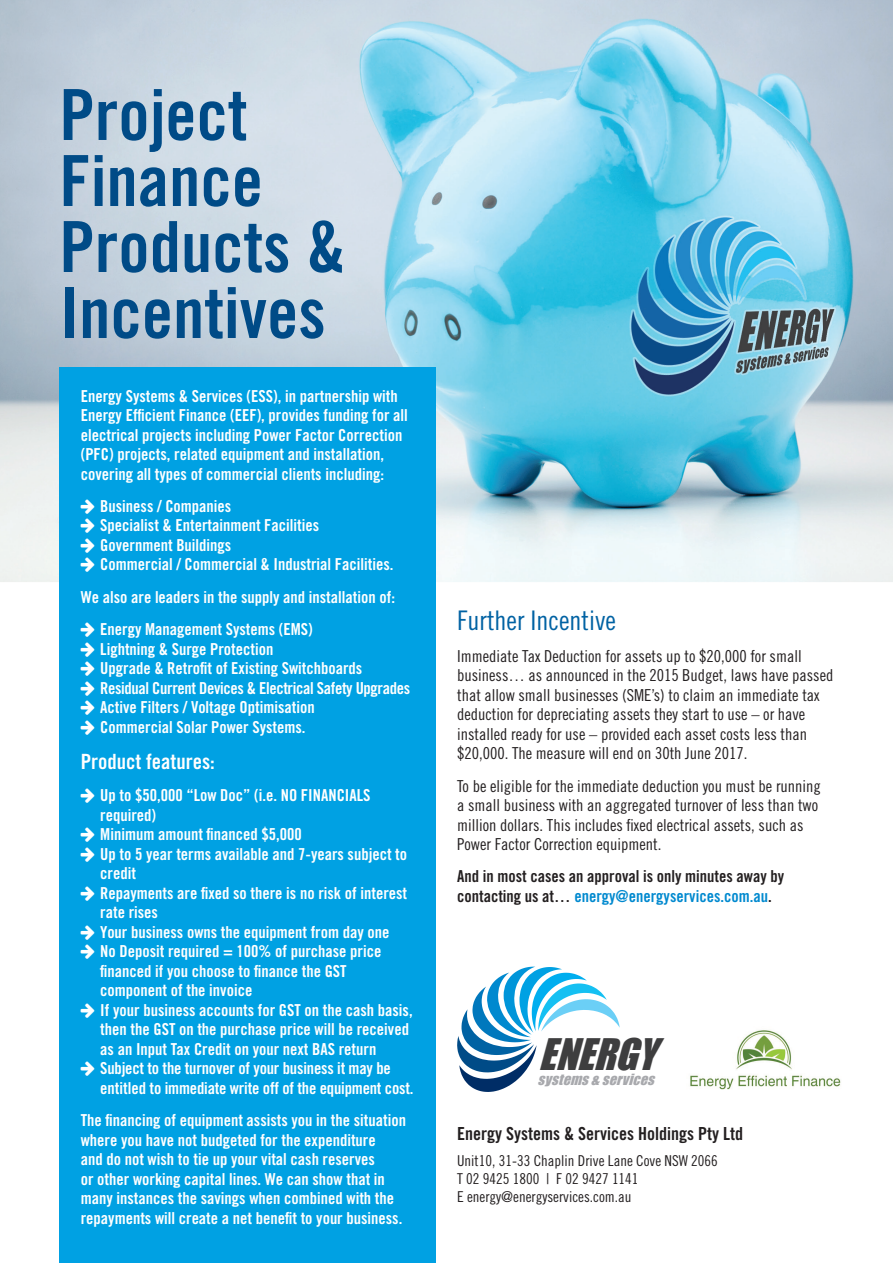
<style>
.page{position:relative;width:893px;height:1263px;background:#fff}
.page>*{position:absolute;margin:0;border:0;box-sizing:border-box;transform-origin:0 0}
.t1{font:70.5px/66px "Trade Gothic Bold Cond Twenty";color:#004b87}
.t2{font:italic 39.9px "Impact";color:#3e3e3f}
.SERVICES{font:27px "Trade Gothic Cond Eighteen";color:#0062a3}
.SERVICES-2{font:21px "Trade Gothic Bold Cond Twenty";color:#fff}
.t3{font:18px "Trade Gothic Bold Cond Twenty";color:#231f20}
.SERVICES-3{font:16.5px/19.5px "Trade Gothic Bold Cond Twenty";color:#fff}
.SERVICES-4{font:16.5px/19.5px "Trade Gothic Cond Eighteen";color:#231f20}
.SERVICES-5{font:16.5px/19.5px "Trade Gothic Bold Cond Twenty";color:#231f20}
.SERVICES-6{font:16.5px "Trade Gothic Bold Cond Twenty";letter-spacing:-.02em;color:#fff}
.t4{font:15px "Trade Gothic Cond Eighteen";color:#231f20}
.t5{font:italic 14.25px "Impact";color:#a8a9ad}
.s1{color:#0089cf}
</style>
<div class="page">
<img style="left:0;top:0;width:893px;height:582px">
<svg style="left:457px;top:967px;width:163px;height:125px"></svg>
<div style="left:60px;top:368px;width:376px;height:895px;background:#00a1e3"></div>
<img style="left:690px;top:1030px;width:151px;height:60px">
<p class="t1" style="left:60px;top:81px;width:287px">Project<br>Finance<br>Products &amp;<br>Incentives</p>
<p class="SERVICES-3" style="left:81px;top:386px;width:328px">Energy Systems &amp; Services (ESS), in partnership with Energy Efficient Finance (EEF), provides funding for all electrical projects including Power Factor Correction (PFC) projects, related equipment and installation, covering all types of commercial clients including:</p>
<p class="SERVICES-3" style="left:100px;top:496px;width:133px">Business / Companies</p>
<p class="SERVICES-3" style="left:100px;top:516px;width:220px">Specialist &amp; Entertainment Facilities</p>
<p class="SERVICES-3" style="left:100px;top:535px;width:133px">Government Buildings</p>
<p class="SERVICES-3" style="left:100px;top:555px;width:295px">Commercial / Commercial &amp; Industrial Facilities.</p>
<p class="SERVICES-3" style="left:81px;top:587px;width:316px">We also are leaders in the supply and installation of:</p>
<p class="SERVICES-3" style="left:100px;top:619px;width:214px">Energy Management Systems (EMS)</p>
<p class="SERVICES-3" style="left:100px;top:639px;width:175px">Lightning &amp; Surge Protection</p>
<p class="SERVICES-3" style="left:100px;top:658px;width:264px">Upgrade &amp; Retrofit of Existing Switchboards</p>
<p class="SERVICES-6" style="left:100px;top:678px;width:311px">Residual Current Devices &amp; Electrical Safety Upgrades</p>
<p class="SERVICES-3" style="left:100px;top:697px;width:216px">Active Filters / Voltage Optimisation</p>
<p class="SERVICES-3" style="left:100px;top:717px;width:207px">Commercial Solar Power Systems.</p>
<p class="SERVICES-2" style="left:81px;top:749px;width:136px">Product features:</p>
<p class="SERVICES-3" style="left:100px;top:785px;width:272px">Up to $50,000 “Low Doc” (i.e. NO FINANCIALS required)</p>
<p class="SERVICES-3" style="left:100px;top:824px;width:203px">Minimum amount financed $5,000</p>
<p class="SERVICES-3" style="left:100px;top:844px;width:308px">Up to 5 year terms available and 7-years subject to credit</p>
<p class="SERVICES-3" style="left:100px;top:883px;width:308px">Repayments are fixed so there is no risk of interest rate rises</p>
<p class="SERVICES-3" style="left:100px;top:922px;width:291px">Your business owns the equipment from day one</p>
<p class="SERVICES-3" style="left:100px;top:941px;width:283px">No Deposit required = 100% of purchase price financed if you choose to finance the GST component of the invoice</p>
<p class="SERVICES-3" style="left:100px;top:1000px;width:314px">If your business accounts for GST on the cash basis, then the GST on the purchase price will be received as an Input Tax Credit on your next BAS return</p>
<p class="SERVICES-3" style="left:100px;top:1058px;width:315px">Subject to the turnover of your business it may be entitled to immediate write off of the equipment cost.</p>
<p class="SERVICES-3" style="left:81px;top:1110px;width:327px">The financing of equipment assists you in the situation where you have not budgeted for the expenditure<br>and do not wish to tie up your vital cash reserves<br>or other working capital lines. We can show that in many instances the savings when combined with the repayments will create a net benefit to your business.</p>
<p class="SERVICES" style="left:457px;top:604px;width:160px">Further Incentive</p>
<p class="SERVICES-4" style="left:457px;top:646px;width:378px">Immediate Tax Deduction for assets up to $20,000 for small business… as announced in the 2015 Budget, laws have passed that allow small businesses (SME’s) to claim an immediate tax deduction for depreciating assets they start to use – or have installed ready for use – provided each asset costs less than $20,000. The measure will end on 30th June 2017.</p>
<p class="SERVICES-4" style="left:457px;top:776px;width:365px">To be eligible for the immediate deduction you must be running a small business with an aggregated turnover of less than two million dollars. This includes fixed electrical assets, such as Power Factor Correction equipment.</p>
<p class="SERVICES-5" style="left:457px;top:867px;width:329px">And in most cases an approval is only minutes away by contacting us at… <span class="s1">energy@energyservices.com.au</span>.</p>
<p class="t2" style="left:538px;top:1023px;width:135px">ENERGY</p>
<p class="t5" style="left:538px;top:1069px;width:123px">systems&amp;services</p>
<p class="t3" style="left:457px;top:1122px;width:287px">Energy Systems &amp; Services Holdings Pty Ltd</p>
<p class="t4" style="left:457px;top:1152px;width:262px">Unit10, 31-33 Chaplin Drive Lane Cove NSW 2066</p>
<p class="t4" style="left:457px;top:1170px;width:183px">T 02 9425 1800 | F 02 9427 1141</p>
<p class="t4" style="left:457px;top:1188px;width:176px">E energy@energyservices.com.au</p>
</div>
